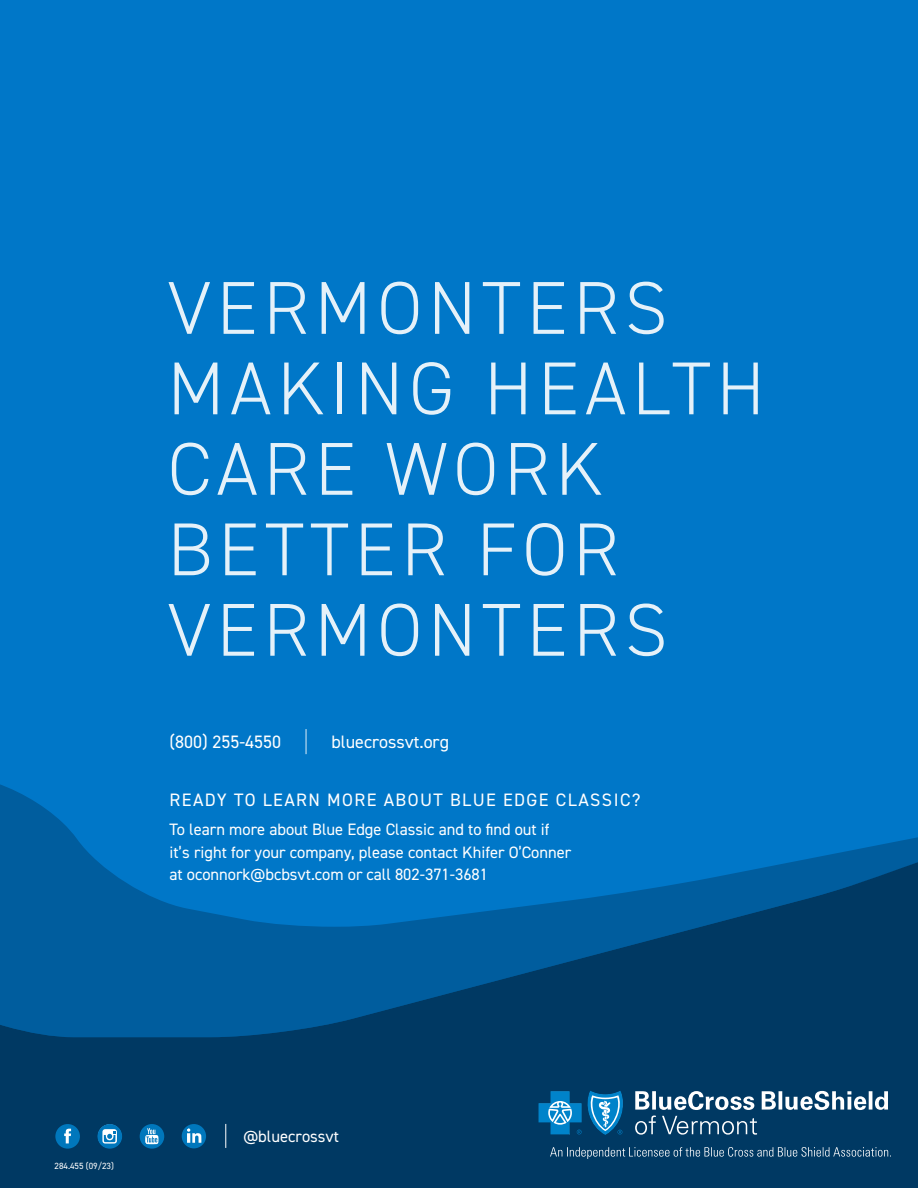
<style>
.page{position:relative;width:918px;height:1188px;background:#0077c8}
.page>*{position:absolute;margin:0;border:0;box-sizing:border-box;transform-origin:0 0}
.t1{font:300 75px/80.6px "DIN2014";letter-spacing:.08em;color:#fff}
.body_copy_white{font:18px "DIN2014";letter-spacing:.08em;color:#fff}
.body_copy_white-2{font:18px "DIN2014";color:#fff}
.body_copy_white-3{font:16.5px/22.5px "DIN2014";color:#fff}
.Body_White_11_15{font:16.5px "DIN2014";color:#fff}
.t2{font:9px "DIN2014";color:#fff}
.s1{font-weight:200;font-size:27px}
</style>
<div class="page">
<svg style="left:0;top:784px;width:918px;height:404px"></svg>
<svg style="left:225px;top:1124px;width:1px;height:24px"></svg>
<svg style="left:550px;top:1147px;width:341px;height:11px;background:#2f5d7f"></svg>
<svg style="left:635px;top:1091px;width:253px;height:44px;background:#3a6686"></svg>
<svg style="left:539px;top:1091px;width:85px;height:44px"></svg>
<svg style="left:55px;top:1124px;width:25px;height:25px"></svg>
<svg style="left:98px;top:1124px;width:24px;height:25px"></svg>
<svg style="left:140px;top:1124px;width:24px;height:25px"></svg>
<svg style="left:182px;top:1124px;width:24px;height:24px"></svg>
<h1 class="t1" style="left:168px;top:268px;width:598px">VERMONTERS<br>MAKING HEALTH<br>CARE WORK<br>BETTER FOR<br>VERMONTERS</h1>
<p class="body_copy_white-2" style="left:169px;top:730px;width:281px">(800) 255-4550 <span class="s1">|</span> bluecrossvt.org</p>
<p class="body_copy_white" style="left:170px;top:789px;width:473px">READY TO LEARN MORE ABOUT BLUE EDGE CLASSIC?</p>
<p class="body_copy_white-3" style="left:169px;top:818px;width:403px">To learn more about Blue Edge Classic and to find out if it’s right for your company, please contact Khifer O’Conner at oconnork@bcbsvt.com or call 802-371-3681</p>
<p class="t2" style="left:55px;top:1160px;width:61px">284.455 (09/23)</p>
<p class="Body_White_11_15" style="left:244px;top:1126px;width:97px">@bluecrossvt</p>
</div>
